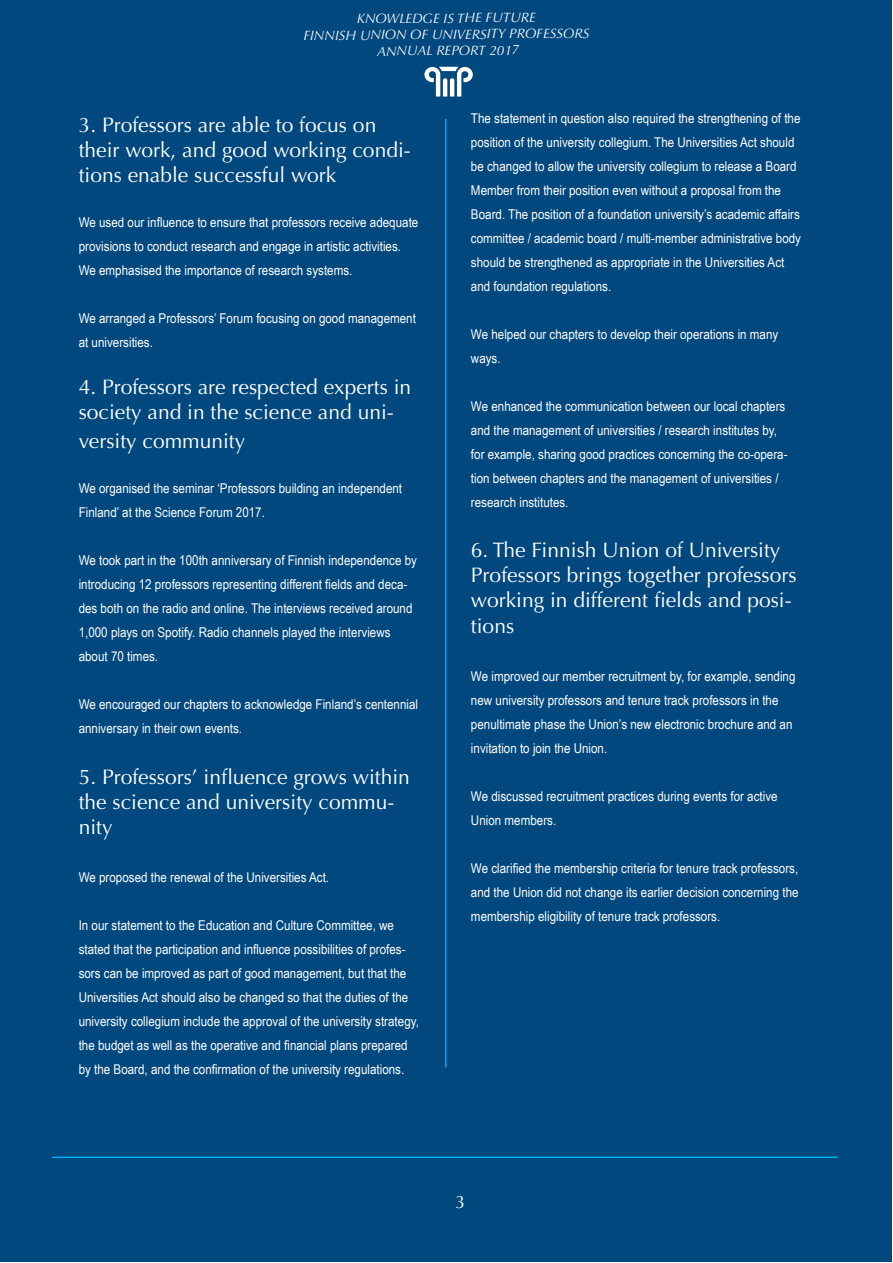
<style>
.page{position:relative;width:893px;height:1263px;background:#fff}
.page>*{position:absolute;margin:0;border:0;box-sizing:border-box;transform-origin:0 0}
.t1{font:21px/25.2px "Optima";color:#fff}
.t2{font:18px "Optima";color:#fff}
.t3{font:13.5px/24px "Arial Narrow";color:#fff;scale:1.05 1}
.t4{font:italic 13.5px/16.2px "Optima";color:#fff;text-align:center}
</style>
<div class="page">
<div style="left:1px;top:1px;width:891px;height:1261px;background:#01487e"></div>
<hr style="left:445px;top:119px;width:1px;height:948px;background:#00aeef">
<hr style="left:52px;top:1156px;width:786px;height:2px;background:#00aeef">
<svg style="left:424px;top:67px;width:49px;height:30px"></svg>
<p class="t4" style="left:303px;top:10px;width:288px">KNOWLEDGE IS THE FUTURE<br>FINNISH UNION OF UNIVERSITY PROFESSORS<br>ANNUAL REPORT 2017</p>
<h1 class="t1" style="left:79px;top:113px;width:334px">3. Professors are able to focus on their work, and good working condi&shy;tions enable successful work</h1>
<p class="t3" style="left:79px;top:210px;width:325px">We used our influence to ensure that professors receive adequate provisions to conduct research and engage in artistic activities.<br>We emphasised the importance of research systems.</p>
<p class="t3" style="left:79px;top:306px;width:323px">We arranged a Professors’ Forum focusing on good management at universities.</p>
<h1 class="t1" style="left:79px;top:375px;width:334px">4. Professors are respected experts in society and in the science and uni-</h1>
<h1 class="t1" style="left:79px;top:429px;width:168px">versity community</h1>
<p class="t3" style="left:79px;top:476px;width:310px">We organised the seminar ‘Professors building an independent<br>Finland’ at the Science Forum 2017.</p>
<p class="t3" style="left:79px;top:548px;width:324px">We took part in the 100th anniversary of Finnish independence by introducing 12 professors representing different fields and deca&shy;des both on the radio and online. The interviews received around 1,000 plays on Spotify. Radio channels played the interviews about 70 times.</p>
<p class="t3" style="left:79px;top:692px;width:325px">We encouraged our chapters to acknowledge Finland’s centennial anniversary in their own events.</p>
<h1 class="t1" style="left:79px;top:764px;width:333px">5. Professors’ influence grows within the science and university commu&shy;nity</h1>
<p class="t3" style="left:79px;top:865px;width:240px">We proposed the renewal of the Universities Act.</p>
<p class="t3" style="left:79px;top:913px;width:326px">In our statement to the Education and Culture Committee, we stated that the participation and influence possibilities of profes&shy;sors can be improved as part of good management, but that the Universities Act should also be changed so that the duties of the university collegium include the approval of the university strategy, the budget as well as the operative and financial plans prepared by the Board, and the confirmation of the university regulations.</p>
<p class="t3" style="left:471px;top:105px;width:316px">The statement in question also required the strengthening of the position of the university collegium. The Universities Act should be changed to allow the university collegium to release a Board Member from their position even without a proposal from the Board. The position of a foundation university’s academic affairs committee / academic board / multi-member administrative body should be strengthened as appropriate in the Universities Act and foundation regulations.</p>
<p class="t3" style="left:471px;top:321px;width:294px">We helped our chapters to develop their operations in many ways.</p>
<p class="t3" style="left:471px;top:393px;width:303px">We enhanced the communication between our local chapters and the management of universities / research institutes by, for example, sharing good practices concerning the co-opera&shy;tion between chapters and the management of universities / research institutes.</p>
<h1 class="t1" style="left:471px;top:537px;width:327px">6. The Finnish Union of University<br>Professors brings together professors working in different fields and posi&shy;tions</h1>
<p class="t3" style="left:471px;top:663px;width:311px">We improved our member recruitment by, for example, sending new university professors and tenure track professors in the penultimate phase the Union’s new electronic brochure and an invitation to join the Union.</p>
<p class="t3" style="left:471px;top:783px;width:294px">We discussed recruitment practices during events for active<br>Union members.</p>
<p class="t3" style="left:471px;top:855px;width:313px;text-align:justify">We clarified the membership criteria for tenure track professors, and the Union did not change its earlier decision concerning the membership eligibility of tenure track professors.</p>
<h2 class="t2" style="left:455px;top:1191px;width:12px">3</h2>
</div>
